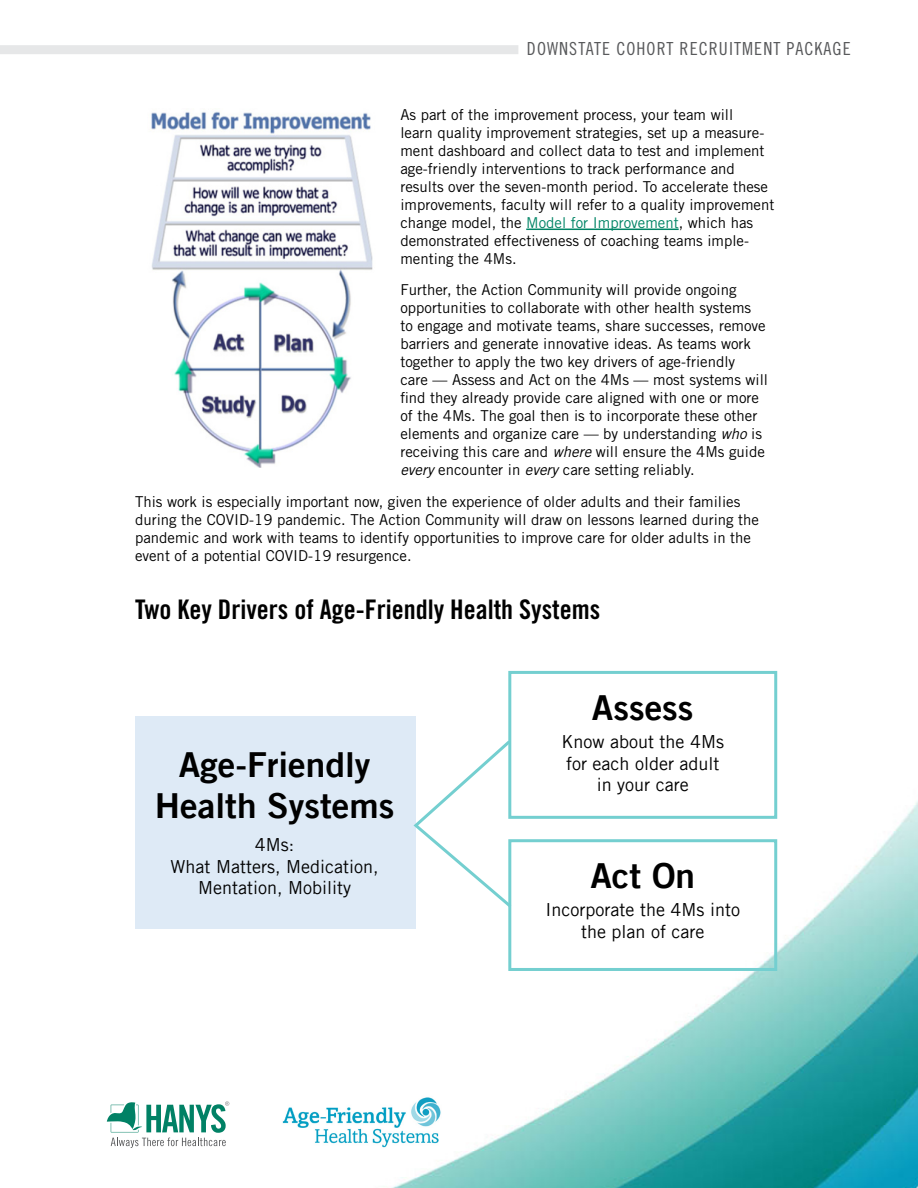
<style>
.page{position:relative;width:918px;height:1188px;background:#fff}
.page>*{position:absolute;margin:0;border:0;box-sizing:border-box;transform-origin:0 0}
.t1{font:34.5px/41.4px "Trade Gothic LT Bold Two";color:#000;text-align:center}
.t2{font:27px "Trade Gothic LT Std Bd Cn 20";color:#000}
.t3{font:18px/21.6px "Trade Gothic LT";color:#000;text-align:center}
.t4{font:18px "Trade Gothic LT Std Cn 18";letter-spacing:.06em;color:#58595b}
.t5{font:15px/18px "Trade Gothic LT Std";color:#000}
.s1{color:#008465}
.s2{font-style:italic}
</style>
<div class="page">
<img style="left:391px;top:670px;width:527px;height:518px">
<div style="left:0;top:45px;width:518px;height:9px;background:#e6e7e8"></div>
<svg style="left:107px;top:1101px;width:122px;height:47px"></svg>
<img style="left:282px;top:1094px;width:165px;height:61px">
<hr style="left:526px;top:229px;width:153px;height:1px;background:#008465">
<img style="left:151px;top:111px;width:222px;height:357px">
<div style="left:510px;top:672px;width:266px;height:145px;background:#fff"></div>
<div style="left:508px;top:671px;width:269px;height:148px;border:3px solid #74cfd0"></div>
<div style="left:508px;top:839px;width:269px;height:132px;border:3px solid #74cfd0"></div>
<div style="left:135px;top:716px;width:281px;height:213px;background:#deeaf6"></div>
<svg style="left:413px;top:737px;width:102px;height:173px"></svg>
<p class="t4" style="left:527px;top:38px;width:325px">DOWNSTATE COHORT RECRUITMENT PACKAGE</p>
<p class="t5" style="left:400px;top:105px;width:376px">As part of the improvement process, your team will<br>learn quality improvement strategies, set up a measure&shy;ment dashboard and collect data to test and implement age-friendly interventions to track performance and results over the seven-month period. To accelerate these improvements, faculty will refer to a quality improvement change model, the <span class="s1">Model for Improvement</span>, which has demonstrated effectiveness of coaching teams imple&shy;menting the 4Ms.</p>
<p class="t5" style="left:400px;top:281px;width:369px">Further, the Action Community will provide ongoing opportunities to collaborate with other health systems<br>to engage and motivate teams, share successes, remove barriers and generate innovative ideas. As teams work together to apply the two key drivers of age-friendly<br>care — Assess and Act on the 4Ms — most systems will find they already provide care aligned with one or more of the 4Ms. The goal then is to incorporate these other elements and organize care — by understanding <span class="s2">who</span> is receiving this care and <span class="s2">where</span> will ensure the 4Ms guide <span class="s2">every</span> encounter in <span class="s2">every</span> care setting reliably.</p>
<p class="t5" style="left:135px;top:492px;width:626px">This work is especially important now, given the experience of older adults and their families during the COVID-19 pandemic. The Action Community will draw on lessons learned during the pandemic and work with teams to identify opportunities to improve care for older adults in the event of a potential COVID-19 resurgence.</p>
<h2 class="t2" style="left:135px;top:593px;width:467px">Two Key Drivers of Age-Friendly Health Systems</h2>
<h1 class="t1" style="left:155px;top:743px;width:241px">Age-Friendly<br>Health Systems</h1>
<p class="t3" style="left:171px;top:834px;width:209px">4Ms:<br>What Matters, Medication,<br>Mentation, Mobility</p>
<h1 class="t1" style="left:592px;top:686px;width:103px">Assess</h1>
<p class="t3" style="left:562px;top:731px;width:164px">Know about the 4Ms for each older adult in your care</p>
<h1 class="t1" style="left:590px;top:854px;width:106px">Act On</h1>
<p class="t3" style="left:546px;top:899px;width:196px">Incorporate the 4Ms into the plan of care</p>
</div>
